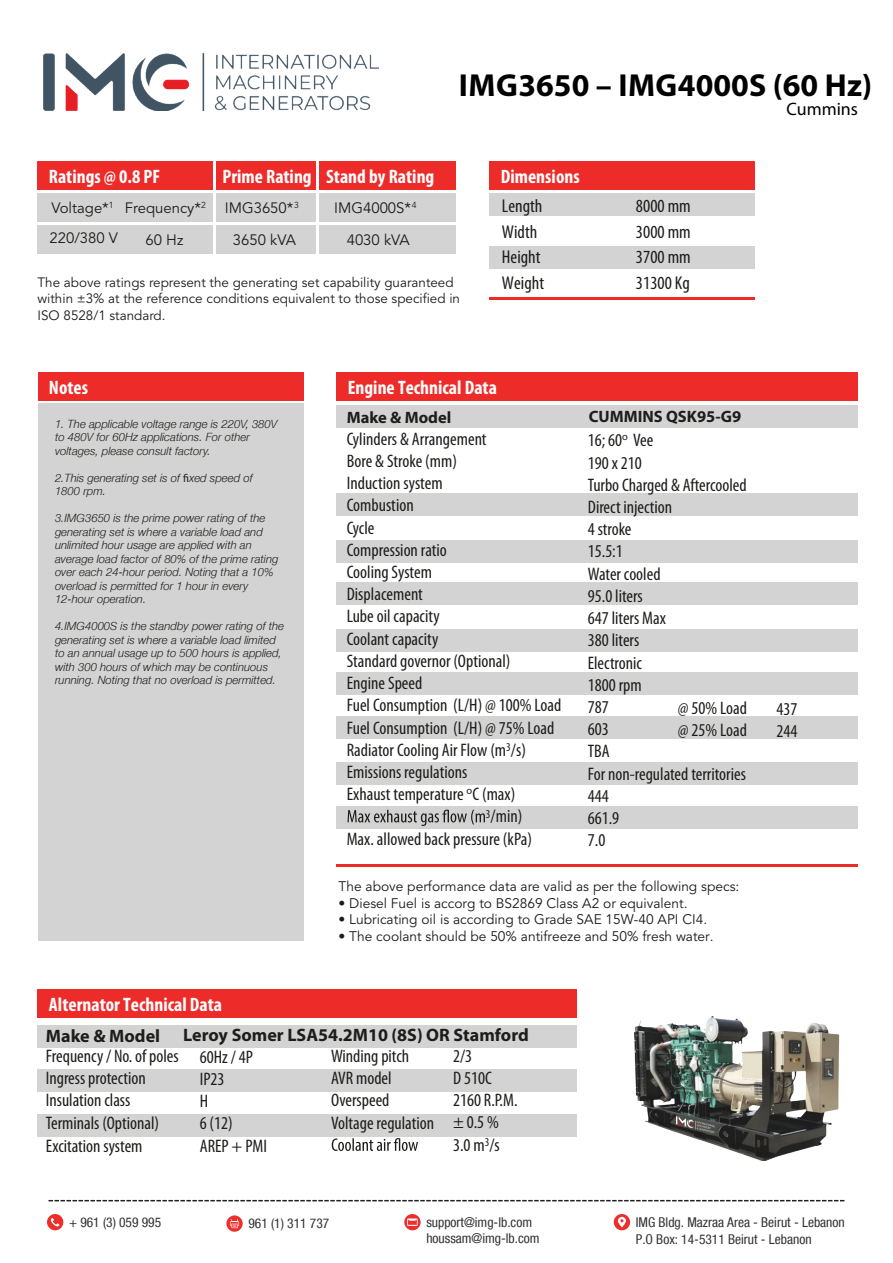
<style>
.page{position:relative;width:893px;height:1263px;background:#fff}
.page>*{position:absolute;margin:0;border:0;box-sizing:border-box;transform-origin:0 0}
.t1{font:700 31.95px "Myriad Pro";color:#000}
.t2{font:700 condensed 19.5px "Myriad Pro";color:#fff}
.t3{font:condensed 18.6px/25.7px "Myriad Pro";color:#1c1c1b}
.t4{font:condensed 18.15px/22.2px "Myriad Pro";color:#1d1d1b}
.t5{font:700 18px "Myriad Pro";color:#1d1d1b}
.t6{font:18px "Myriad Pro";color:#000}
.t7{font:700 16.5px "Myriad Pro";color:#1d1d1b}
.t8{font:15px/32.2px "Avenir";color:#1d1d1b;text-align:center}
.t9{font:13.8px "Avenir";color:#1c1c1b}
.t10{font:13.5px/16px "Avenir";color:#1c1c1b}
.t11{font:condensed 13.5px/16.2px "Helvetica Neue LT Com";color:#323132}
.t12{font:italic 11.4px/13.5px "Helvetica Neue";color:#1d1d1b}
.s1{font-family:"Myriad Pro";font-style:normal}
</style>
<div class="page">
<div style="left:489px;top:193px;width:266px;height:23px;background:#d3d3d3"></div>
<div style="left:489px;top:247px;width:266px;height:22px;background:#d3d3d3"></div>
<div style="left:489px;top:161px;width:266px;height:29px;background:#ed2c2a"></div>
<hr style="left:489px;top:298px;width:266px;height:2px;background:#ed2c2a">
<div style="left:38px;top:1025px;width:539px;height:22px;background:#d3d3d3"></div>
<div style="left:38px;top:1069px;width:539px;height:22px;background:#d3d3d3"></div>
<div style="left:38px;top:1114px;width:539px;height:22px;background:#d3d3d3"></div>
<div style="left:38px;top:989px;width:539px;height:29px;background:#ed2c2a"></div>
<div style="left:38px;top:193px;width:175px;height:29px;background:#d3d3d3"></div>
<div style="left:38px;top:161px;width:175px;height:29px;background:#ed2c2a"></div>
<div style="left:216px;top:161px;width:100px;height:29px;background:#ed2c2a"></div>
<div style="left:319px;top:161px;width:137px;height:29px;background:#ed2c2a"></div>
<div style="left:38px;top:225px;width:175px;height:29px;background:#d3d3d3"></div>
<div style="left:216px;top:193px;width:100px;height:29px;background:#d3d3d3"></div>
<div style="left:216px;top:225px;width:100px;height:29px;background:#d3d3d3"></div>
<div style="left:319px;top:193px;width:137px;height:29px;background:#d3d3d3"></div>
<div style="left:319px;top:225px;width:137px;height:29px;background:#d3d3d3"></div>
<div style="left:38px;top:404px;width:266px;height:537px;background:#d3d3d3"></div>
<div style="left:38px;top:372px;width:266px;height:29px;background:#ed2c2a"></div>
<div style="left:336px;top:405px;width:522px;height:22px;background:#d3d3d3"></div>
<div style="left:336px;top:494px;width:521px;height:22px;background:#d3d3d3"></div>
<div style="left:336px;top:540px;width:522px;height:22px;background:#d3d3d3"></div>
<div style="left:336px;top:583px;width:522px;height:22px;background:#d3d3d3"></div>
<div style="left:336px;top:629px;width:522px;height:22px;background:#d3d3d3"></div>
<div style="left:336px;top:673px;width:522px;height:22px;background:#d3d3d3"></div>
<div style="left:336px;top:717px;width:522px;height:22px;background:#d3d3d3"></div>
<div style="left:336px;top:762px;width:521px;height:22px;background:#d3d3d3"></div>
<div style="left:336px;top:806px;width:521px;height:23px;background:#d3d3d3"></div>
<hr style="left:336px;top:864px;width:522px;height:2px;background:#ed2c2a">
<div style="left:336px;top:372px;width:522px;height:29px;background:#ed2c2a"></div>
<svg style="left:332px;top:1138px;width:86px;height:13px"></svg>
<svg style="left:347px;top:810px;width:138px;height:16px"></svg>
<img style="left:44px;top:53px;width:335px;height:57px">
<svg style="left:48px;top:1200px;width:797px;height:1px"></svg>
<svg style="left:47px;top:1214px;width:17px;height:16px"></svg>
<svg style="left:404px;top:1214px;width:17px;height:16px"></svg>
<svg style="left:614px;top:1214px;width:17px;height:16px"></svg>
<svg style="left:226px;top:1215px;width:17px;height:17px"></svg>
<img style="left:634px;top:1016px;width:206px;height:145px">
<h1 class="t1" style="left:459px;top:64px;width:415px">IMG3650 – IMG4000S (60 Hz)</h1>
<p class="t2" style="left:49px;top:164px;width:113px">Ratings @ 0.8 PF</p>
<p class="t2" style="left:222px;top:164px;width:213px">Prime Rating Stand by Rating</p>
<p class="t8" style="left:49px;top:193px;width:70px;line-height:30.8px;text-align:left">Voltage*<sup>1<br></sup>220/380 V</p>
<p class="t8" style="left:125px;top:192px;width:83px">Frequency*<sup>2<br></sup>60 Hz</p>
<p class="t8" style="left:225px;top:192px;width:76px">IMG3650*<sup>3<br></sup>3650 kVA</p>
<p class="t8" style="left:334px;top:192px;width:84px">IMG4000S*<sup>4<br></sup>4030 kVA</p>
<p class="t10" style="left:38px;top:275px;width:424px">The above ratings represent the generating set capability guaranteed within ±3% at the reference conditions equivalent to those specified in<br>ISO 8528/1 standard.</p>
<p class="t2" style="left:501px;top:164px;width:80px">Dimensions</p>
<p class="t3" style="left:502px;top:193px;width:44px">Length<br>Width<br>Height<br>Weight</p>
<p class="t3" style="left:636px;top:193px;width:56px;text-align:justify">8000 mm 3000 mm 3700 mm 31300 Kg</p>
<p class="t2" style="left:49px;top:375px;width:41px">Notes</p>
<p class="t2" style="left:348px;top:375px;width:151px">Engine Technical Data</p>
<p class="t6" style="left:786px;top:98px;width:73px">Cummins</p>
<p class="t12" style="left:55px;top:417px;width:224px">1. The applicable voltage range is 220V, 380V to 480V for 60Hz applications. For other voltages, please consult factory.</p>
<p class="t12" style="left:55px;top:471px;width:199px">2.This generating set is of <span class="s1">fi</span>xed speed of<br>1800 rpm.</p>
<p class="t12" style="left:55px;top:511px;width:225px">3.IMG3650 is the prime power rating of the generating set is where a variable load and unlimited hour usage are applied with an average load factor of 80% of the prime rating over each 24-hour period. Noting that a 10% overload is permitted for 1 hour in every 12-hour operation.</p>
<p class="t12" style="left:55px;top:619px;width:231px">4.IMG4000S is the standby power rating of the generating set is where a variable load limited to an annual usage up to 500 hours is applied, with 300 hours of which may be continuous running. Noting that no overload is permitted.</p>
<p class="t2" style="left:49px;top:992px;width:175px">Alternator Technical Data</p>
<p class="t7" style="left:347px;top:406px;width:106px">Make &amp; Model</p>
<p class="t7" style="left:589px;top:405px;width:154px">CUMMINS QSK95-G9</p>
<p class="t4" style="left:347px;top:427px;width:141px">Cylinders &amp; Arrangement</p>
<p class="t4" style="left:347px;top:450px;width:112px">Bore &amp; Stroke (mm)</p>
<p class="t4" style="left:347px;top:472px;width:98px">Induction system</p>
<p class="t4" style="left:347px;top:494px;width:69px">Combustion</p>
<p class="t4" style="left:347px;top:516px;width:29px">Cycle</p>
<p class="t4" style="left:347px;top:538px;width:102px">Compression ratio</p>
<p class="t4" style="left:347px;top:561px;width:87px">Cooling System</p>
<p class="t4" style="left:347px;top:583px;width:78px">Displacement</p>
<p class="t4" style="left:347px;top:605px;width:95px">Lube oil capacity</p>
<p class="t4" style="left:347px;top:627px;width:93px">Coolant capacity</p>
<p class="t4" style="left:347px;top:649px;width:165px">Standard governor (Optional)</p>
<p class="t4" style="left:347px;top:672px;width:77px">Engine Speed</p>
<p class="t4" style="left:347px;top:694px;width:216px">Fuel Consumption (L/H) @ 100% Load</p>
<p class="t4" style="left:347px;top:716px;width:209px">Fuel Consumption (L/H) @ 75% Load</p>
<p class="t4" style="left:347px;top:738px;width:181px">Radiator Cooling Air Flow (m<sup>3</sup>/s)</p>
<p class="t4" style="left:347px;top:760px;width:122px">Emissions regulations</p>
<p class="t4" style="left:347px;top:783px;width:170px">Exhaust temperature <sup>o</sup>C (max)</p>
<p class="t4" style="left:486px;top:805px;width:38px"><sup>3</sup>/min)</p>
<p class="t4" style="left:347px;top:827px;width:187px">Max. allowed back pressure (kPa)</p>
<p class="t4" style="left:588px;top:429px;width:160px">16; 60<sup>o</sup> Vee<br>190 x 210<br>Turbo Charged &amp; Aftercooled<br>Direct injection<br>4 stroke<br>15.5:1<br>Water cooled<br>95.0 liters<br>647 liters Max<br>380 liters<br>Electronic<br>1800 rpm<br>787<br>603<br>TBA<br>For non-regulated territories<br>444<br>661.9<br>7.0</p>
<p class="t4" style="left:678px;top:696px;width:71px">@ 50% Load @ 25% Load</p>
<p class="t4" style="left:777px;top:698px;width:23px">437<br>244</p>
<p class="t9" style="left:338px;top:876px;width:402px">The above performance data are valid as per the following specs:</p>
<p class="t9" style="left:338px;top:893px;width:350px">• Diesel Fuel is accorg to BS2869 Class A2 or equivalent.</p>
<p class="t9" style="left:338px;top:909px;width:370px">• Lubricating oil is according to Grade SAE 15W-40 API CI4.</p>
<p class="t9" style="left:338px;top:926px;width:377px">• The coolant should be 50% antifreeze and 50% fresh water.</p>
<p class="t5" style="left:46px;top:1024px;width:116px">Make &amp; Model</p>
<p class="t5" style="left:183px;top:1023px;width:347px">Leroy Somer LSA54.2M10 (8S) OR Stamford</p>
<p class="t4" style="left:46px;top:1044px;width:134px">Frequency / No. of poles<br>Ingress protection<br>Insulation class<br>Terminals (Optional)</p>
<p class="t4" style="left:200px;top:1045px;width:69px">60Hz / 4P<br>IP23<br>H<br>6 (12)<br>AREP + PMI</p>
<p class="t4" style="left:46px;top:1134px;width:98px">Excitation system</p>
<p class="t4" style="left:331px;top:1044px;width:104px">Winding pitch<br>AVR model<br>Overspeed<br>Voltage regulation</p>
<p class="t4" style="left:453px;top:1044px;width:66px">2/3<br>D 510C<br>2160 R.P.M. ± 0.5 %<br>3.0 m<sup>3</sup>/s</p>
<p class="t11" style="left:69px;top:1213px;width:94px">+ 961 (3) 059 995</p>
<p class="t11" style="left:426px;top:1213px;width:115px">support@img-lb.com houssam@img-lb.com</p>
<p class="t11" style="left:636px;top:1214px;width:210px">IMG Bldg. Mazraa Area - Beirut - Lebanon<br>P.O Box: 14-5311 Beirut - Lebanon</p>
<p class="t11" style="left:248px;top:1215px;width:82px">961 (1) 311 737</p>
</div>
